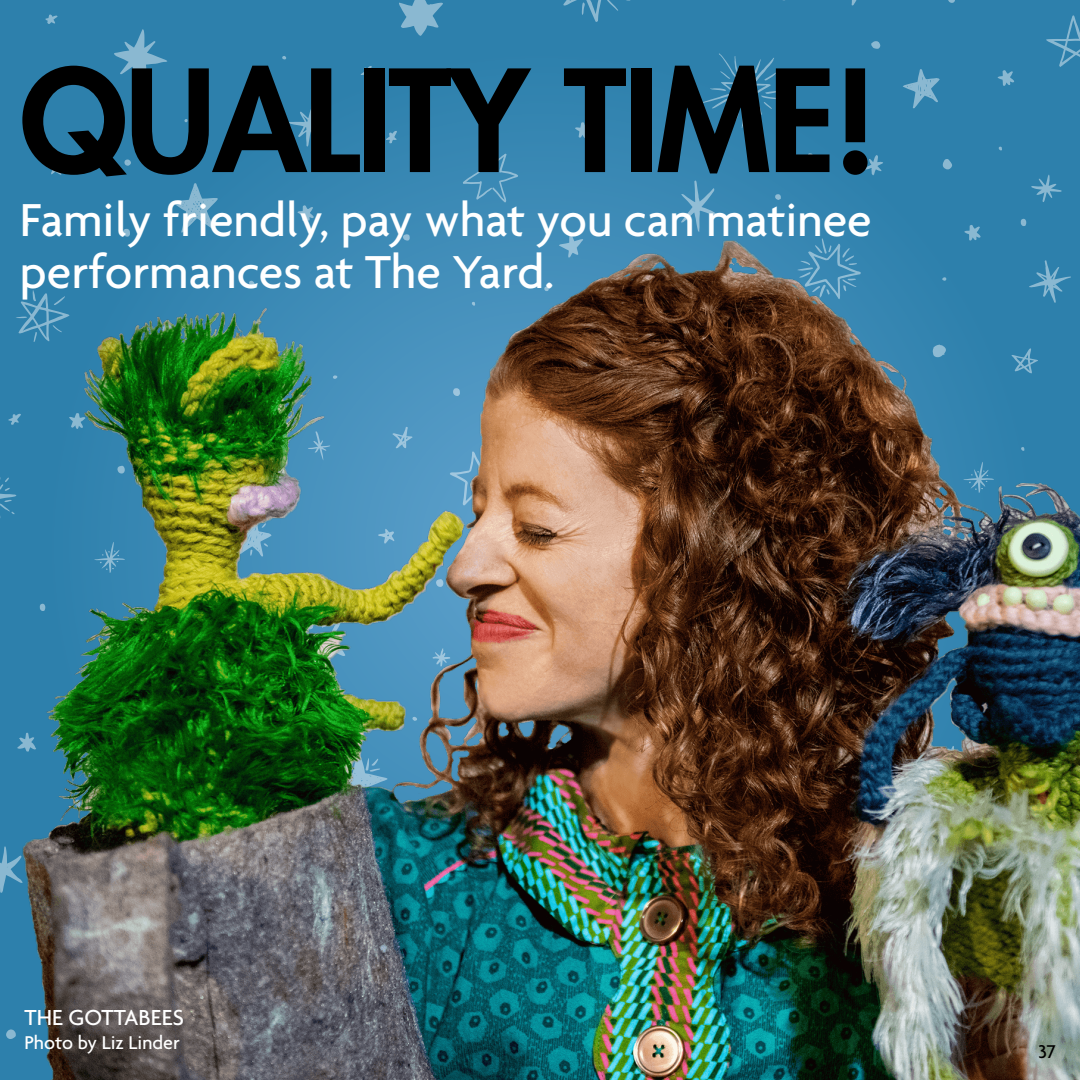
<style>
.page{position:relative;width:1080px;height:1080px;background:#fff}
.page>*{position:absolute;margin:0;border:0;box-sizing:border-box;transform-origin:0 0}
.t1{font:800 137.5px "Futura Std";letter-spacing:-.02em;color:#000}
.t2{font:500 50px/52.5px "Agenda";color:#fff}
.t3{font:500 23.5px "Agenda";color:#fff}
.t4{font:500 20px "Agenda";color:#fff}
.t5{font:500 20px "Agenda";color:#000}
</style>
<div class="page">
<img style="left:0;top:0;width:1080px;height:1080px">
<h1 class="t1" style="left:20px;top:34px;width:859px">QUALITY TIME!</h1>
<p class="t2" style="left:20px;top:192px;width:853px">Family friendly, pay what you can matinee performances at The Yard.</p>
<p class="t3" style="left:25px;top:1003px;width:161px">THE GOTTABEES</p>
<p class="t4" style="left:25px;top:1030px;width:157px">Photo by Liz Linder</p>
<p class="t5" style="left:1039px;top:1039px;width:19px">37</p>
</div>
